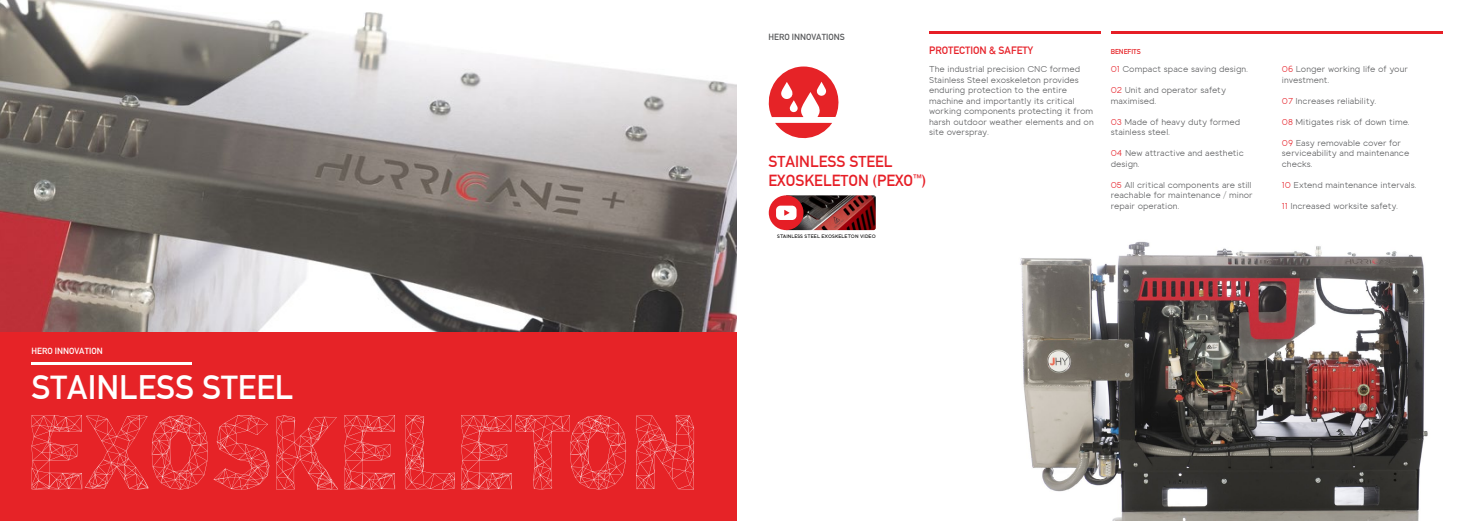
<style>
.page{position:relative;width:1474px;height:521px;background:#fff}
.page>*{position:absolute;margin:0;border:0;box-sizing:border-box;transform-origin:0 0}
.t1{font:33.25px "Alte DIN1451 Mittelschrift";color:#fff}
.t2{font:15.75px/18.9px "Alte DIN1451 Mittelschrift";color:#e61e26}
.t3{font:10.5px "Alte DIN1451 Mittelschrift";color:#e61e26}
.t4{font:8.75px/10.5px "Toma Sans";color:#58595b}
.t5{font:8.75px "Alte DIN1451 Mittelschrift";color:#58595b}
.t6{font:8.75px "Alte DIN1451 Mittelschrift";color:#fff}
.t7{font:7px "Alte DIN1451 Mittelschrift";color:#e62327}
.t8{font:600 4.9px "Toma Sans";color:#000}
.s1{color:#e61e26}
</style>
<div class="page">
<img style="left:1020px;top:241px;width:408px;height:280px">
<svg style="left:768px;top:67px;width:71px;height:50px"></svg>
<svg style="left:775px;top:123px;width:57px;height:16px"></svg>
<hr style="left:929px;top:32px;width:171px;height:2px;background:#e61e26">
<hr style="left:1110px;top:32px;width:332px;height:2px;background:#e61e26">
<img style="left:790px;top:195px;width:85px;height:35px">
<div style="left:768px;top:195px;width:35px;height:35px;background:#e61e26;border-radius:50%"></div>
<svg style="left:776px;top:206px;width:20px;height:14px"></svg>
<div style="left:0;top:331px;width:737px;height:190px;background:#e62327"></div>
<svg style="left:31px;top:415px;width:663px;height:75px"></svg>
<hr style="left:32px;top:363px;width:160px;height:2px;background:#fff">
<img style="left:0;top:0;width:737px;height:331px">
<p class="t6" style="left:32px;top:346px;width:73px">HERO INNOVATION</p>
<h1 class="t1" style="left:32px;top:367px;width:263px">STAINLESS STEEL</h1>
<p class="t5" style="left:768px;top:31px;width:78px">HERO INNOVATIONS</p>
<p class="t3" style="left:929px;top:44px;width:105px">PROTECTION &amp; SAFETY</p>
<p class="t7" style="left:1110px;top:48px;width:31px">BENEFITS</p>
<p class="t4" style="left:1110px;top:63px;width:139px"><span class="s1">01</span> Compact space saving design.</p>
<p class="t4" style="left:1110px;top:84px;width:117px"><span class="s1">02</span> Unit and operator safety maximised.</p>
<p class="t4" style="left:1110px;top:116px;width:131px"><span class="s1">03</span> Made of heavy duty formed stainless steel.</p>
<p class="t4" style="left:1110px;top:147px;width:135px"><span class="s1">04</span> New attractive and aesthetic design.</p>
<p class="t4" style="left:1110px;top:179px;width:143px"><span class="s1">05</span> All critical components are still reachable for maintenance / minor repair operation.</p>
<p class="t4" style="left:929px;top:63px;width:166px">The industrial precision CNC formed Stainless Steel exoskeleton provides enduring protection to the entire machine and importantly its critical working components protecting it from harsh outdoor weather elements and on site overspray.</p>
<p class="t4" style="left:1281px;top:63px;width:128px"><span class="s1">06</span> Longer working life of your investment.</p>
<p class="t4" style="left:1281px;top:95px;width:96px"><span class="s1">07</span> Increases reliability.</p>
<p class="t4" style="left:1281px;top:116px;width:129px"><span class="s1">08</span> Mitigates risk of down time.</p>
<p class="t4" style="left:1281px;top:137px;width:129px"><span class="s1">09</span> Easy removable cover for serviceability and maintenance checks.</p>
<p class="t4" style="left:1281px;top:179px;width:136px"><span class="s1">10</span> Extend maintenance intervals.</p>
<p class="t4" style="left:1281px;top:200px;width:118px"><span class="s1">11</span> Increased worksite safety.</p>
<h2 class="t2" style="left:768px;top:152px;width:159px">STAINLESS STEEL<br>EXOSKELETON (PEXO<sup>™</sup>)</h2>
<p class="t8" style="left:777px;top:233px;width:100px">STAINLESS STEEL EXOSKELETON VIDEO</p>
</div>
